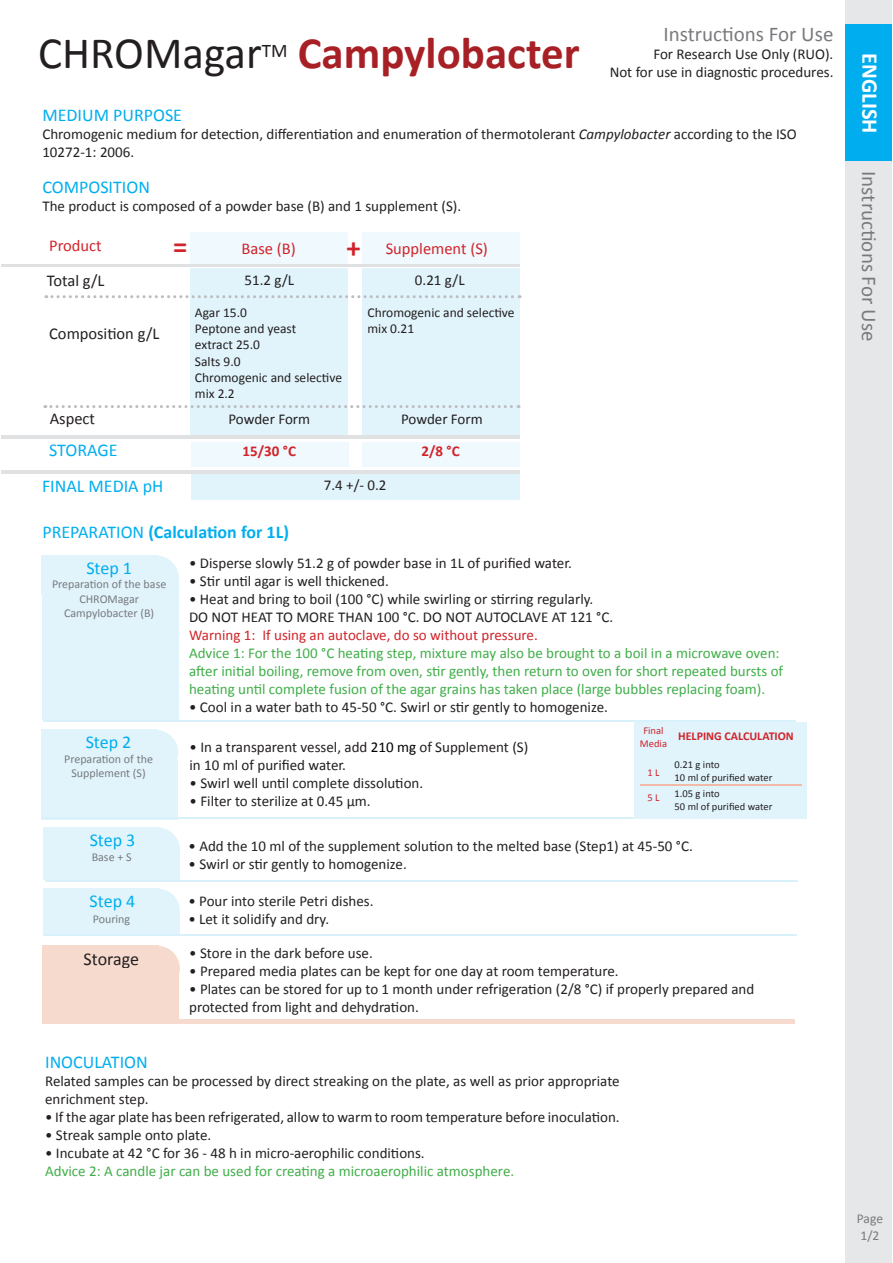
<style>
.page{position:relative;width:893px;height:1263px;background:#fff}
.page>*{position:absolute;margin:0;border:0;box-sizing:border-box;transform-origin:0 0}
.t1{font:700 45px "Calibri";color:#a72025}
.t2{font:45px "Calibri";color:#231f20}
.t3{font:700 28.5px "Calibri";color:#d1232a}
.t4{font:700 22.5px "Calibri";color:#fff}
.t5{font:21px "Calibri";color:#787a7d}
.t6{font:19.5px "Calibri";color:#231f20}
.t7{font:19.2px "Calibri";color:#231f20}
.t8{font:18px "Calibri";color:#00aeef}
.t9{font:700 18px/36px "Calibri";color:#00aeef}
.t10{font:18px "Calibri";letter-spacing:-.005em;color:#231f20}
.t11{font:16.5px "Calibri";color:#231f20}
.t12{font:16.5px "Calibri";color:#d1232a}
.t13{font:15px/18px "Calibri";color:#231f20}
.t14{font:15px/18px "Calibri";color:#40ae49}
.t15{font:15px "Calibri";color:#d1232a}
.t16{font:700 15px "Calibri";color:#d1232a}
.t17{font:13.5px/16.2px "Calibri";color:#231f20}
.t18{font:13.5px/16.2px "Calibri";color:#787a7d}
.t19{font:12px/14.4px "Calibri";color:#787a7d;text-align:center}
.t20{font:700 12px "Calibri";color:#d1232a}
.t21{font:10.5px/12.6px "Calibri";color:#231f20}
.t22{font:10.5px/12.6px "Calibri";color:#d1232a;text-align:center}
.s1{font-style:italic}
.s2{font-weight:400}
.s3{color:#000}
</style>
<div class="page">
<div style="left:845px;top:0;width:47px;height:1262px;background:#e6e7e9"></div>
<div style="left:845px;top:25px;width:47px;height:136px;background:#00aeef"></div>
<div style="left:362px;top:232px;width:158px;height:34px;background:#f0f9fd"></div>
<div style="left:42px;top:582px;width:137px;height:138px;background:#e1f4fc"></div>
<div style="left:42px;top:555px;width:116px;height:40px;background:#e1f4fc"></div>
<div style="left:134px;top:555px;width:45px;height:46px;background:#e1f4fc;border-radius:50%"></div>
<div style="left:41px;top:729px;width:117px;height:40px;background:#e1f4fc"></div>
<div style="left:133px;top:730px;width:45px;height:45px;background:#e1f4fc;border-radius:50%"></div>
<div style="left:41px;top:760px;width:137px;height:59px;background:#e1f4fc"></div>
<hr style="left:41px;top:817px;width:753px;height:2px;background:#d9f1fb">
<hr style="left:43px;top:720px;width:753px;height:1px;background:#d9f1fb">
<div style="left:191px;top:442px;width:157px;height:25px;background:#f0f9fd"></div>
<div style="left:191px;top:232px;width:157px;height:34px;background:#f0f9fd"></div>
<div style="left:191px;top:474px;width:329px;height:25px;background:#e1f4fc"></div>
<div style="left:191px;top:268px;width:157px;height:167px;background:#e1f4fc"></div>
<hr style="left:1px;top:471px;width:519px;height:3px;background:#e0e1e3">
<div style="left:362px;top:268px;width:158px;height:167px;background:#e1f4fc"></div>
<hr style="left:1px;top:264px;width:519px;height:3px;background:#e0e1e3">
<svg style="left:45px;top:405px;width:474px;height:3px"></svg>
<svg style="left:46px;top:295px;width:474px;height:3px"></svg>
<div style="left:362px;top:442px;width:158px;height:25px;background:#f0f9fd"></div>
<hr style="left:1px;top:435px;width:519px;height:4px;background:#e0e1e3">
<div style="left:634px;top:722px;width:172px;height:96px;background:#e1f4fc"></div>
<hr style="left:640px;top:784px;width:162px;height:2px;background:#f0baa6">
<div style="left:43px;top:888px;width:116px;height:43px;background:#e1f4fc"></div>
<div style="left:135px;top:888px;width:45px;height:46px;background:#e1f4fc;border-radius:50%"></div>
<div style="left:43px;top:914px;width:137px;height:22px;background:#e1f4fc"></div>
<div style="left:42px;top:945px;width:117px;height:49px;background:#f7dace"></div>
<div style="left:135px;top:946px;width:45px;height:45px;background:#f7dace;border-radius:50%"></div>
<div style="left:42px;top:968px;width:137px;height:53px;background:#f7dace"></div>
<div style="left:42px;top:1019px;width:753px;height:5px;background:#f7dace"></div>
<hr style="left:45px;top:934px;width:752px;height:2px;background:#d9f1fb">
<div style="left:43px;top:827px;width:117px;height:43px;background:#e1f4fc"></div>
<div style="left:135px;top:827px;width:45px;height:46px;background:#e1f4fc;border-radius:50%"></div>
<div style="left:43px;top:853px;width:137px;height:26px;background:#e1f4fc"></div>
<hr style="left:45px;top:880px;width:752px;height:1px;background:#d9f1fb">
<h3 class="t5" style="left:663px;top:21px;width:171px">Instructions For Use</h3>
<p class="t13" style="left:610px;top:45px;width:225px;text-align:right">For Research Use Only (RUO).<br>Not for use in diagnostic procedures.</p>
<h1 class="t2" style="left:38px;top:24px;width:225px">CHROMagar</h1>
<p class="t7" style="left:262px;top:38px;width:27px">TM</p>
<h1 class="t1" style="left:298px;top:24px;width:283px">Campylobacter</h1>
<p class="t8" style="left:42px;top:104px;width:141px">MEDIUM PURPOSE</p>
<p class="t13" style="left:42px;top:125px;width:756px">Chromogenic medium for detection, differentiation and enumeration of thermotolerant <span class="s1">Campylobacter</span> according to the ISO<br>10272-1: 2006.</p>
<p class="t8" style="left:42px;top:176px;width:109px">COMPOSITION</p>
<p class="t13" style="left:42px;top:197px;width:420px">The product is composed of a powder base (B) and 1 supplement (S).</p>
<p class="t12" style="left:49px;top:235px;width:54px">Product</p>
<h2 class="t3" style="left:173px;top:228px;width:16px">=</h2>
<p class="t12" style="left:241px;top:238px;width:56px">Base (B)</p>
<p class="t12" style="left:386px;top:238px;width:104px">Supplement (S)</p>
<h2 class="t3" style="left:346px;top:230px;width:16px">+</h2>
<p class="t11" style="left:47px;top:270px;width:59px">Total g/L</p>
<p class="t13" style="left:245px;top:271px;width:51px">51.2 g/L</p>
<p class="t13" style="left:415px;top:271px;width:51px">0.21 g/L</p>
<p class="t11" style="left:49px;top:323px;width:112px">Composition g/L</p>
<p class="t17" style="left:195px;top:304px;width:149px">Agar 15.0<br>Peptone and yeast<br>extract 25.0<br>Salts 9.0<br>Chromogenic and selective mix 2.2</p>
<p class="t17" style="left:367px;top:304px;width:149px">Chromogenic and selective mix 0.21</p>
<p class="t11" style="left:50px;top:409px;width:47px">Aspect</p>
<p class="t13" style="left:229px;top:410px;width:83px">Powder Form</p>
<p class="t13" style="left:401px;top:410px;width:83px">Powder Form</p>
<p class="t8" style="left:49px;top:438px;width:70px">STORAGE</p>
<p class="t16" style="left:243px;top:441px;width:55px">15/30 °C</p>
<p class="t16" style="left:421px;top:441px;width:40px">2/8 °C</p>
<p class="t8" style="left:42px;top:475px;width:123px">FINAL MEDIA pH</p>
<p class="t13" style="left:324px;top:476px;width:64px">7.4 +/- 0.2</p>
<p class="t9" style="left:86px;top:514px;width:204px;text-indent:-44px"><span class="s2">PREPARATION</span> (Calculation for 1L)<br><span class="s2">Step 1</span></p>
<p class="t19" style="left:52px;top:577px;width:116px">Preparation of the base<br>CHROMagar<br>Campylobacter (B)</p>
<p class="t13" style="left:189px;top:554px;width:384px">• Disperse slowly 51.2 g of powder base in 1L of purified water.</p>
<p class="t13" style="left:189px;top:572px;width:201px">• Stir until agar is well thickened.</p>
<p class="t13" style="left:189px;top:590px;width:426px">• Heat and bring to boil (100 °C) while swirling or stirring regularly.<br>DO NOT HEAT TO MORE THAN 100 °C. DO NOT AUTOCLAVE AT 121 °C.</p>
<p class="t15" style="left:189px;top:626px;width:350px">Warning 1: If using an autoclave, do so without pressure.</p>
<p class="t14" style="left:189px;top:644px;width:596px">Advice 1: For the 100 °C heating step, mixture may also be brought to a boil in a microwave oven: after initial boiling, remove from oven, stir gently, then return to oven for short repeated bursts of heating until complete fusion of the agar grains has taken place (large bubbles replacing foam).</p>
<p class="t13" style="left:189px;top:698px;width:420px">• Cool in a water bath to 45-50 °C. Swirl or stir gently to homogenize.</p>
<p class="t13" style="left:189px;top:738px;width:340px">• In a transparent vessel, add <span class="s3">210 mg</span> of Supplement (S) in 10 ml of purified water.</p>
<p class="t13" style="left:189px;top:774px;width:235px">• Swirl well until complete dissolution.</p>
<p class="t13" style="left:189px;top:792px;width:183px">• Filter to sterilize at 0.45 µm.</p>
<p class="t22" style="left:640px;top:724px;width:29px">Final<br>Media</p>
<p class="t22" style="left:647px;top:766px;width:14px">1 L</p>
<p class="t22" style="left:647px;top:791px;width:14px">5 L</p>
<p class="t20" style="left:678px;top:729px;width:117px">HELPING CALCULATION</p>
<p class="t8" style="left:86px;top:731px;width:47px">Step 2</p>
<p class="t19" style="left:64px;top:751px;width:90px">Preparation of the<br>Supplement (S)</p>
<p class="t21" style="left:675px;top:758px;width:99px">0.21 g into<br>10 ml of purified water</p>
<p class="t21" style="left:675px;top:787px;width:99px">1.05 g into<br>50 ml of purified water</p>
<p class="t8" style="left:90px;top:828px;width:47px">Step 3</p>
<p class="t19" style="left:92px;top:850px;width:41px">Base + S</p>
<p class="t8" style="left:90px;top:889px;width:47px">Step 4</p>
<p class="t19" style="left:93px;top:911px;width:39px">Pouring</p>
<p class="t10" style="left:84px;top:948px;width:57px">Storage</p>
<p class="t13" style="left:189px;top:837px;width:506px">• Add the 10 ml of the supplement solution to the melted base (Step1) at 45-50 °C.</p>
<p class="t13" style="left:189px;top:855px;width:220px">• Swirl or stir gently to homogenize.</p>
<p class="t13" style="left:188px;top:892px;width:187px">• Pour into sterile Petri dishes.</p>
<p class="t13" style="left:188px;top:910px;width:142px">• Let it solidify and dry.</p>
<p class="t13" style="left:189px;top:944px;width:185px">• Store in the dark before use.</p>
<p class="t13" style="left:189px;top:962px;width:431px">• Prepared media plates can be kept for one day at room temperature.</p>
<p class="t13" style="left:189px;top:980px;width:567px">• Plates can be stored for up to 1 month under refrigeration (2/8 °C) if properly prepared and protected from light and dehydration.</p>
<p class="t8" style="left:45px;top:1050px;width:104px">INOCULATION</p>
<p class="t13" style="left:45px;top:1072px;width:576px">Related samples can be processed by direct streaking on the plate, as well as prior appropriate enrichment step.</p>
<p class="t13" style="left:45px;top:1108px;width:576px">• If the agar plate has been refrigerated, allow to warm to room temperature before inoculation.</p>
<p class="t13" style="left:45px;top:1126px;width:168px">• Streak sample onto plate.</p>
<p class="t13" style="left:45px;top:1144px;width:381px">• Incubate at 42 °C for 36 - 48 h in micro-aerophilic conditions.</p>
<p class="t14" style="left:45px;top:1162px;width:471px">Advice 2: A candle jar can be used for creating a microaerophilic atmosphere.</p>
<h3 class="t4" style="left:884px;top:53px;width:82px;rotate:90deg">ENGLISH</h3>
<h3 class="t5" style="left:882px;top:171px;width:171px;rotate:90deg">Instructions For Use</h3>
<p class="t18" style="left:857px;top:1211px;width:28px">Page<br>1/2</p>
<p class="t18" style="left:860px;top:1228px;width:20px">2 3</p>
<h3 class="t6" style="left:856px;top:1227px;width:29px">1/2</h3>
</div>
